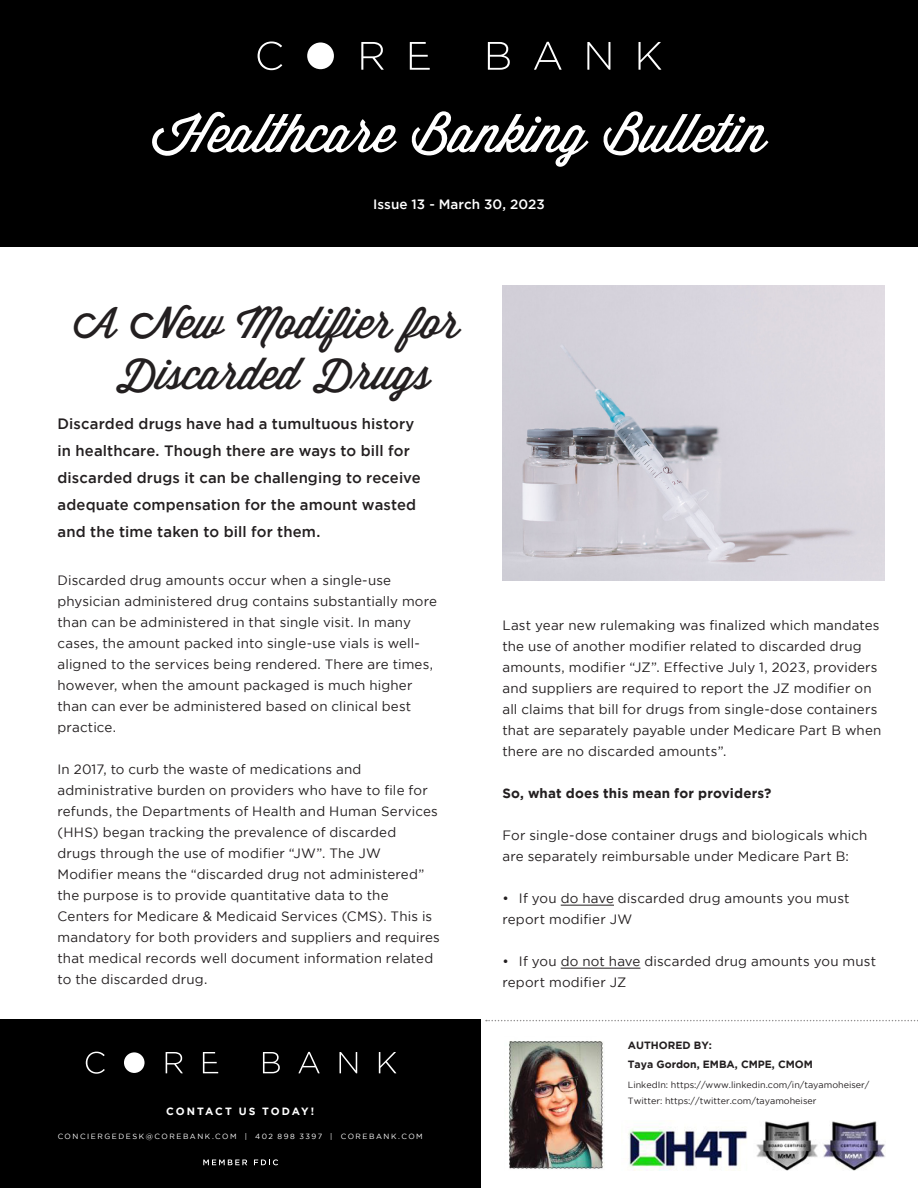
<style>
.page{position:relative;width:918px;height:1188px;background:#fff}
.page>*{position:absolute;margin:0;border:0;box-sizing:border-box;transform-origin:0 0}
.t1{font:52.5px "Wisdom Script AI";color:#fff}
.t2{font:43.5px "Wisdom Script AI";color:#231f20}
.t3{font:500 15px/27px "Gotham";letter-spacing:.01em;color:#231f20}
.t4{font:13.5px/21px "Gotham";letter-spacing:.01em;color:#231f20}
.t5{font:700 13.5px "Gotham";letter-spacing:.015em;color:#231f20}
.t6{font:500 13.5px "Gotham";color:#fff}
.t7{font:700 10.5px "Gotham";color:#231f20}
.t8{font:700 10.5px "Gotham";letter-spacing:.18em;color:#fff}
.t9{font:9px "Gotham";color:#231f20}
.t10{font:7.5px "Gotham";letter-spacing:.205em;color:#fff}
</style>
<div class="page">
<div style="left:0;top:0;width:918px;height:246px;background:#000"></div>
<div style="left:0;top:1020px;width:481px;height:168px;background:#000"></div>
<svg style="left:203px;top:1160px;width:44px;height:5px"></svg>
<svg style="left:254px;top:1159px;width:24px;height:6px"></svg>
<svg style="left:86px;top:1052px;width:19px;height:22px"></svg>
<svg style="left:166px;top:1052px;width:17px;height:21px"></svg>
<svg style="left:203px;top:1052px;width:15px;height:21px"></svg>
<svg style="left:263px;top:1052px;width:17px;height:21px"></svg>
<svg style="left:298px;top:1052px;width:22px;height:21px"></svg>
<svg style="left:340px;top:1052px;width:17px;height:21px"></svg>
<svg style="left:379px;top:1052px;width:17px;height:21px"></svg>
<div style="left:124px;top:1052px;width:21px;height:21px;background:#fff;border-radius:50%"></div>
<svg style="left:258px;top:42px;width:24px;height:28px"></svg>
<svg style="left:361px;top:42px;width:23px;height:28px"></svg>
<svg style="left:410px;top:42px;width:20px;height:28px"></svg>
<svg style="left:488px;top:42px;width:22px;height:28px"></svg>
<svg style="left:534px;top:42px;width:28px;height:28px"></svg>
<svg style="left:587px;top:42px;width:23px;height:28px"></svg>
<svg style="left:639px;top:42px;width:22px;height:28px"></svg>
<div style="left:307px;top:42px;width:27px;height:27px;background:#fff;border-radius:50%"></div>
<img style="left:628px;top:1121px;width:257px;height:50px">
<img style="left:509px;top:1041px;width:94px;height:129px">
<svg style="left:486px;top:1020px;width:432px;height:1px"></svg>
<img style="left:502px;top:285px;width:383px;height:295px">
<hr style="left:561px;top:905px;width:53px;height:1px;background:#231f20">
<hr style="left:561px;top:968px;width:79px;height:1px;background:#231f20">
<p class="t1" style="left:152px;top:93px;width:616px">Healthcare Banking Bulletin</p>
<p class="t6" style="left:373px;top:197px;width:173px">Issue 13 - March 30, 2023</p>
<p class="t2" style="left:73px;top:289px;width:390px">A New Modifier for</p>
<p class="t2" style="left:116px;top:340px;width:316px">Discarded Drugs</p>
<p class="t3" style="left:58px;top:410px;width:365px">Discarded drugs have had a tumultuous history in healthcare. Though there are ways to bill for discarded drugs it can be challenging to receive adequate compensation for the amount wasted and the time taken to bill for them.</p>
<p class="t4" style="left:58px;top:570px;width:381px">Discarded drug amounts occur when a single-use physician administered drug contains substantially more than can be administered in that single visit. In many cases, the amount packed into single-use vials is well&shy;aligned to the services being rendered. There are times, however, when the amount packaged is much higher than can ever be administered based on clinical best practice.</p>
<p class="t4" style="left:58px;top:759px;width:384px">In 2017, to curb the waste of medications and administrative burden on providers who have to file for refunds, the Departments of Health and Human Services (HHS) began tracking the prevalence of discarded<br>drugs through the use of modifier “JW”. The JW Modifier means the “discarded drug not administered” the purpose is to provide quantitative data to the Centers for Medicare &amp; Medicaid Services (CMS). This is mandatory for both providers and suppliers and requires that medical records well document information related to the discarded drug.</p>
<p class="t8" style="left:166px;top:1106px;width:150px">CONTACT US TODAY!</p>
<p class="t10" style="left:58px;top:1132px;width:367px">CONCIERGEDESK@COREBANK.COM | 402 898 3397 | COREBANK.COM</p>
<p class="t4" style="left:502px;top:615px;width:380px">Last year new rulemaking was finalized which mandates the use of another modifier related to discarded drug amounts, modifier “JZ”. Effective July 1, 2023, providers and suppliers are required to report the JZ modifier on all claims that bill for drugs from single-dose containers that are separately payable under Medicare Part B when there are no discarded amounts”.</p>
<p class="t5" style="left:502px;top:786px;width:270px">So, what does this mean for providers?</p>
<p class="t4" style="left:502px;top:825px;width:367px">For single-dose container drugs and biologicals which are separately reimbursable under Medicare Part B:</p>
<p class="t4" style="left:502px;top:888px;width:349px">• If you do have discarded drug amounts you must report modifier JW</p>
<p class="t4" style="left:502px;top:951px;width:375px">• If you do not have discarded drug amounts you must report modifier JZ</p>
<p class="t7" style="left:628px;top:1039px;width:86px">AUTHORED BY:</p>
<p class="t7" style="left:628px;top:1058px;width:187px">Taya Gordon, EMBA, CMPE, CMOM</p>
<p class="t9" style="left:628px;top:1079px;width:243px">LinkedIn: https://www.linkedin.com/in/tayamoheiser/</p>
<p class="t9" style="left:628px;top:1096px;width:190px">Twitter: https://twitter.com/tayamoheiser</p>
</div>
